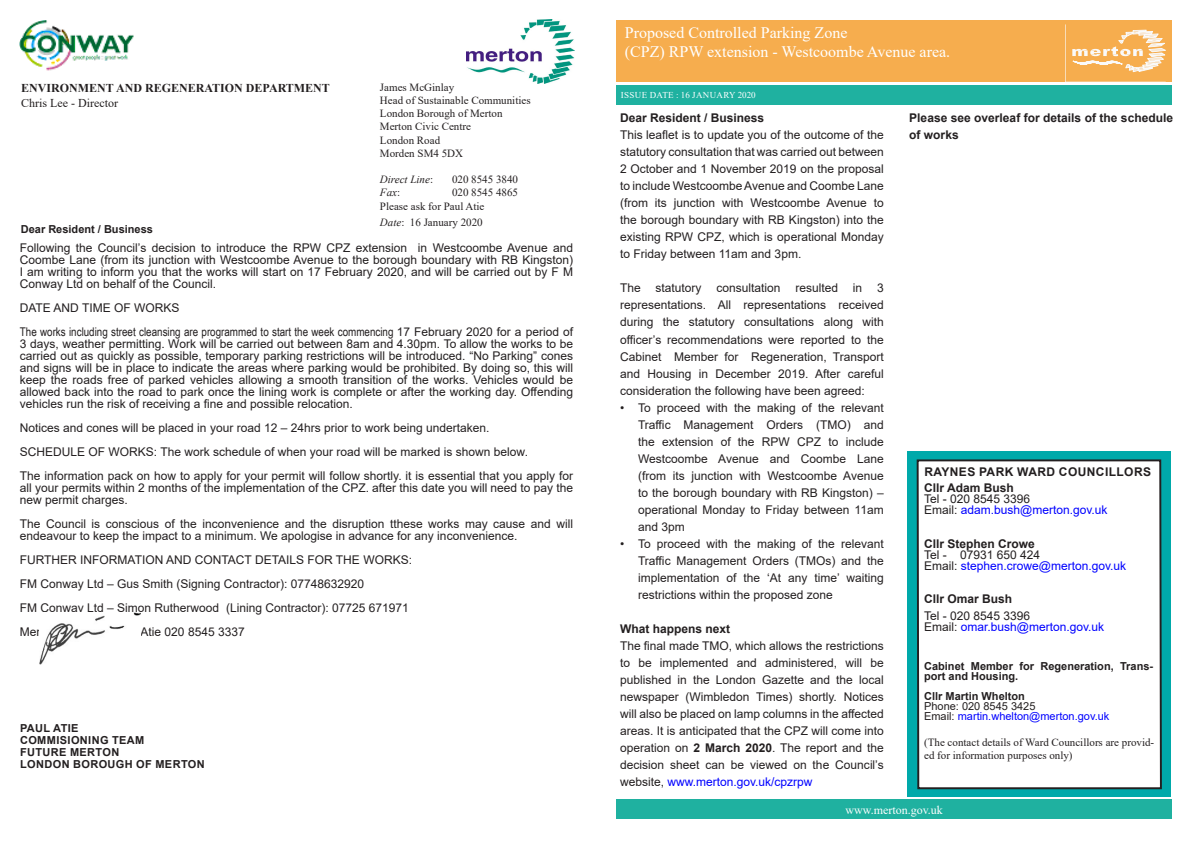
<style>
.page{position:relative;width:1191px;height:842px;background:#fff}
.page>*{position:absolute;margin:0;border:0;box-sizing:border-box;transform-origin:0 0}
.t1{font:16px "Times New Roman";color:#fff}
.body{font:12px/12px "Arial";color:#231f20;text-align:justify}
.Standard_text_Column{font:12px/17px "Arial";color:#231f20;text-align:justify}
.Standard_text_Column-2{font:700 12px/17px "Arial";color:#231f20}
.t2{font:12px "Arial";color:#00f}
.t3{font:700 12px "Times New Roman";color:#231f20}
.Standard_text_Column-3{font:700 12px "Arial";letter-spacing:.035em;color:#231f20}
.Standard_text{font:700 12px "Arial";color:#231f20}
.t4{font:12px "Times New Roman";color:#fff}
.t5{font:12px "Times New Roman";color:#231f20}
.t6{font:11px/13.2px "Times New Roman";color:#231f20}
.t7{font:700 11px/10px "Arial";color:#231f20}
.t8{font:700 11px "Arial";letter-spacing:.035em;color:#231f20}
.t9{font:11px "Arial";color:#00f}
.t10{font:11px "Arial";color:#231f20}
.t11{font:italic 11px "Times New Roman";color:#231f20}
.t12{font:9px "Times New Roman";letter-spacing:.035em;color:#fff}
.s1{font-style:normal}
.s2{font-style:italic}
.s3{font-family:"Arial Narrow"}
.s4{font-weight:700}
.s5{color:#00f}
.s6{color:#231f20}
</style>
<div class="page">
<div style="left:616px;top:21px;width:556px;height:61px;background:#f6ad4e"></div>
<svg style="left:1065px;top:24px;width:100px;height:58px"></svg>
<div style="left:616px;top:85px;width:556px;height:20px;background:#1fb1a0"></div>
<div style="left:616px;top:799px;width:556px;height:20px;background:#1fb1a0"></div>
<img style="left:20px;top:21px;width:114px;height:50px">
<img style="left:466px;top:20px;width:108px;height:63px">
<div style="left:907px;top:451px;width:264px;height:346px;background:#00a9aa"></div>
<div style="left:916px;top:459px;width:246px;height:331px;background:#fff"></div>
<img style="left:40px;top:612px;width:101px;height:53px">
<p class="t6" style="left:380px;top:80px;width:76px">James McGinlay</p>
<p class="t6" style="left:380px;top:93px;width:152px">Head of Sustainable Communities</p>
<p class="t6" style="left:380px;top:106px;width:124px">London Borough of Merton</p>
<p class="t6" style="left:380px;top:120px;width:93px">Merton Civic Centre</p>
<p class="t6" style="left:380px;top:133px;width:62px">London Road</p>
<p class="t6" style="left:380px;top:146px;width:85px">Morden SM4 5DX</p>
<p class="t11" style="left:380px;top:172px;width:55px">Direct Line<span class="s1">:</span></p>
<p class="t6" style="left:452px;top:172px;width:68px">020 8545 3840</p>
<p class="t11" style="left:380px;top:185px;width:22px">Fax<span class="s1">:</span></p>
<p class="t6" style="left:452px;top:186px;width:67px">020 8545 4865</p>
<p class="t6" style="left:380px;top:199px;width:106px">Please ask for Paul Atie</p>
<p class="t6" style="left:380px;top:215px;width:104px"><span class="s2">Date</span>: 16 January 2020</p>
<p class="t3" style="left:21px;top:80px;width:310px">ENVIRONMENT AND REGENERATION DEPARTMENT</p>
<p class="t5" style="left:21px;top:94px;width:98px">Chris Lee - Director</p>
<p class="t7" style="left:21px;top:225px;width:134px">Dear Resident / Business</p>
<p class="body" style="left:20px;top:242px;width:554px">Following the Council’s decision to introduce the RPW CPZ extension in Westcoombe Avenue and Coombe Lane (from its junction with Westcoombe Avenue to the borough boundary with RB Kingston)<br>I am writing to inform you that the works will start on 17 February 2020, and will be carried out by F M Conway Ltd on behalf of the Council.</p>
<p class="body" style="left:20px;top:302px;width:161px">DATE AND TIME OF WORKS</p>
<p class="body" style="left:20px;top:326px;width:554px"><span class="s3">The works including street cleansing are programmed to start the week commencing</span> 17 February 2020 for a period of 3 days, weather permitting. Work will be carried out between 8am and 4.30pm. To allow the works to be carried out as quickly as possible, temporary parking restrictions will be introduced. “No Parking” cones and signs will be in place to indicate the areas where parking would be prohibited. By doing so, this will keep the roads free of parked vehicles allowing a smooth transition of the works. Vehicles would be allowed back into the road to park once the lining work is complete or after the working day. Offending vehicles run the risk of receiving a fine and possible relocation.</p>
<p class="body" style="left:20px;top:422px;width:471px">Notices and cones will be placed in your road 12 – 24hrs prior to work being undertaken.</p>
<p class="body" style="left:20px;top:446px;width:509px">SCHEDULE OF WORKS: The work schedule of when your road will be marked is shown below.</p>
<p class="body" style="left:20px;top:470px;width:554px">The information pack on how to apply for your permit will follow shortly. it is essential that you apply for all your permits within 2 months of the implementation of the CPZ. after this date you will need to pay the new permit charges.</p>
<p class="body" style="left:20px;top:518px;width:554px">The Council is conscious of the inconvenience and the disruption tthese works may cause and will endeavour to keep the impact to a minimum. We apologise in advance for any inconvenience.</p>
<p class="body" style="left:20px;top:554px;width:394px">FURTHER INFORMATION AND CONTACT DETAILS FOR THE WORKS:</p>
<p class="body" style="left:20px;top:578px;width:346px">FM Conway Ltd – Gus Smith (Signing Contractor): 07748632920</p>
<p class="body" style="left:20px;top:602px;width:390px">FM Conway Ltd – Simon Rutherwood (Lining Contractor): 07725 671971</p>
<p class="body" style="left:20px;top:626px;width:226px">Merton Council – Paul Atie 020 8545 3337</p>
<p class="t8" style="left:20px;top:720px;width:60px">PAUL ATIE</p>
<p class="t8" style="left:20px;top:732px;width:126px">COMMISIONING TEAM</p>
<p class="t8" style="left:20px;top:744px;width:101px">FUTURE MERTON</p>
<p class="t8" style="left:20px;top:756px;width:186px">LONDON BOROUGH OF MERTON</p>
<p class="t1" style="left:625px;top:21px;width:224px">Proposed Controlled Parking Zone</p>
<p class="t1" style="left:625px;top:40px;width:327px">(CPZ) RPW extension - Westcoombe Avenue area.</p>
<p class="t12" style="left:621px;top:89px;width:136px">ISSUE DATE : 16 JANUARY 2020</p>
<p class="Standard_text" style="left:620px;top:110px;width:146px">Dear Resident / Business</p>
<p class="Standard_text_Column" style="left:620px;top:127px;width:265px">This leaflet is to update you of the outcome of the statutory consultation that was carried out between 2 October and 1 November 2019 on the proposal to include Westcoombe Avenue and Coombe Lane (from its junction with Westcoombe Avenue to the borough boundary with RB Kingston) into the existing RPW CPZ, which is operational Monday to Friday between 11am and 3pm.</p>
<p class="Standard_text_Column" style="left:620px;top:280px;width:265px">The statutory consultation resulted in 3 representations. All representations received during the statutory consultations along with officer’s recommendations were reported to the Cabinet Member for Regeneration, Transport and Housing in December 2019. After careful consideration the following have been agreed:</p>
<p class="body" style="left:638px;top:399px;width:247px;line-height:17px;text-indent:-18px">• To proceed with the making of the relevant Traffic Management Orders (TMO) and the extension of the RPW CPZ to include Westcoombe Avenue and Coombe Lane (from its junction with Westcoombe Avenue to the borough boundary with RB Kingston) – operational Monday to Friday between 11am and 3pm</p>
<p class="body" style="left:638px;top:535px;width:247px;line-height:17px;text-indent:-18px">• To proceed with the making of the relevant Traffic Management Orders (TMOs) and the implementation of the ‘At any time’ waiting restrictions within the proposed zone</p>
<p class="Standard_text_Column-2" style="left:620px;top:620px;width:112px">What happens next</p>
<p class="Standard_text_Column" style="left:620px;top:637px;width:265px">The final made TMO, which allows the restrictions to be implemented and administered, will be published in the London Gazette and the local newspaper (Wimbledon Times) shortly. Notices will also be placed on lamp columns in the affected areas. It is anticipated that the CPZ will come into operation on <span class="s4">2 March 2020</span>. The report and the decision sheet can be viewed on the Council’s website, <span class="s5">www.merton.gov.uk/cpzrpw</span></p>
<p class="Standard_text_Column-2" style="left:909px;top:110px;width:265px">Please see overleaf for details of the schedule of works</p>
<p class="Standard_text_Column-3" style="left:924px;top:463px;width:228px">RAYNES PARK WARD COUNCILLORS</p>
<p class="Standard_text_Column-2" style="left:924px;top:480px;width:91px">Cllr Adam Bush</p>
<p class="body" style="left:924px;top:493px;width:108px">Tel - 020 8545 3396</p>
<p class="t2" style="left:924px;top:502px;width:185px"><span class="s6">Email:</span> adam.bush@merton.gov.uk</p>
<p class="Standard_text_Column-2" style="left:924px;top:535px;width:112px">Cllr Stephen Crowe</p>
<p class="body" style="left:924px;top:548px;width:118px">Tel - 07931 650 424</p>
<p class="t2" style="left:924px;top:557px;width:204px"><span class="s6">Email:</span> stephen.crowe@merton.gov.uk</p>
<p class="Standard_text_Column-2" style="left:924px;top:590px;width:90px">Cllr Omar Bush</p>
<p class="body" style="left:924px;top:609px;width:108px">Tel - 020 8545 3396</p>
<p class="t2" style="left:924px;top:618px;width:182px"><span class="s6">Email:</span> omar.bush@merton.gov.uk</p>
<p class="t7" style="left:924px;top:661px;width:230px">Cabinet Member for Regeneration, Trans&shy;port and Housing.</p>
<p class="t7" style="left:924px;top:691px;width:102px">Cllr Martin Whelton</p>
<p class="t10" style="left:924px;top:698px;width:113px">Phone: 020 8545 3425</p>
<p class="t9" style="left:924px;top:708px;width:187px"><span class="s6">Email:</span> martin.whelton@merton.gov.uk</p>
<p class="t6" style="left:924px;top:736px;width:231px">(The contact details of Ward Councillors are provid&shy;ed for information purposes only)</p>
<p class="t4" style="left:845px;top:801px;width:99px">www.merton.gov.uk</p>
</div>
